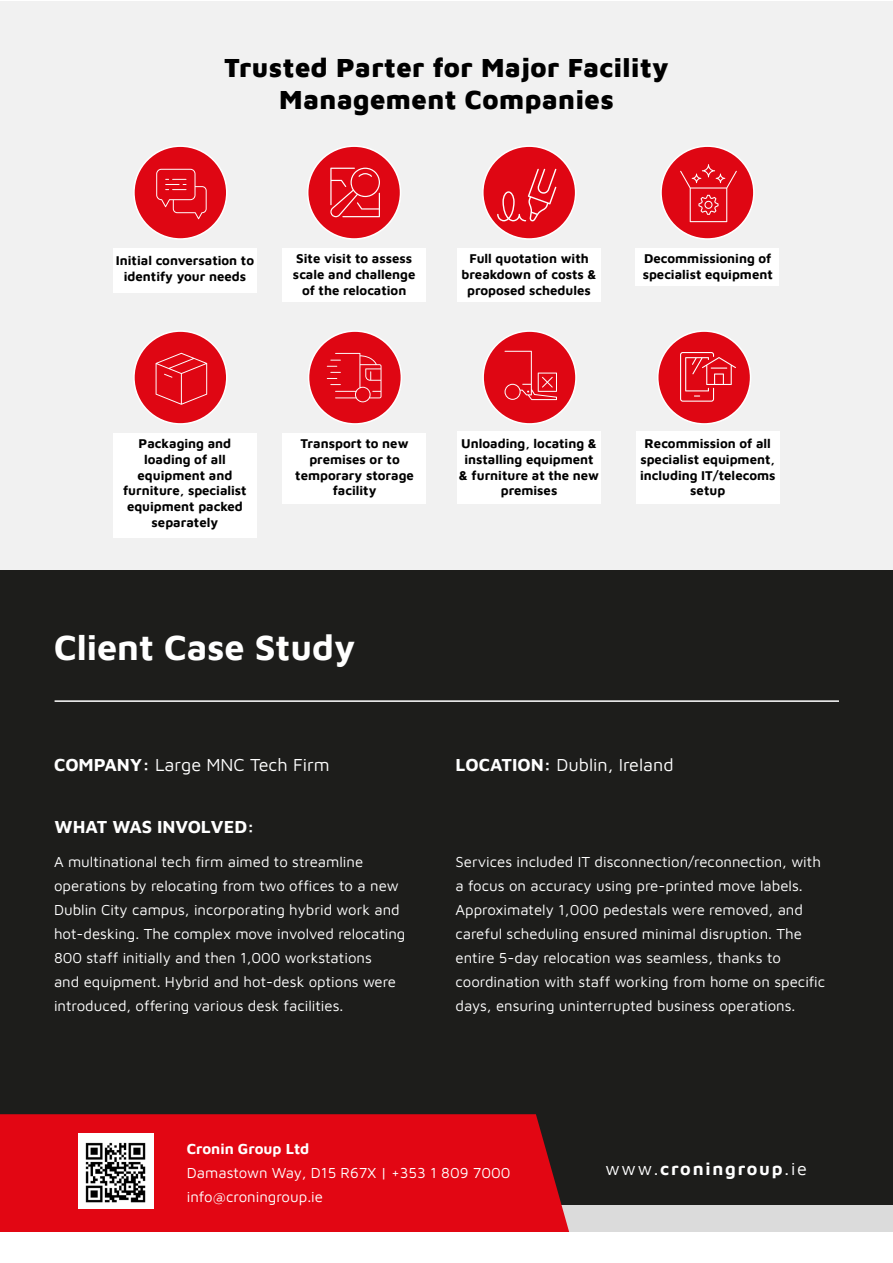
<style>
.page{position:relative;width:893px;height:1263px;background:#fff}
.page>*{position:absolute;margin:0;border:0;box-sizing:border-box;transform-origin:0 0}
.t1{font:700 36px "Maven Pro";color:#fff}
.Main_Title{font:900 27px "Maven Pro";letter-spacing:.02em;color:#000}
.t2{font:18px "Maven Pro";color:#fff}
.Website{font:700 18px "Maven Pro";letter-spacing:.1em;color:#fff}
.Website-2{font:700 18px "Maven Pro";color:#fff}
.Text_Info{font:15px/24px "Maven Pro";color:#fff}
.Text_Info-2{font:700 15px "Maven Pro";color:#fff}
.t3{font:700 13.2px/15.8px "Maven Pro";color:#000;text-align:center}
.s1{font-weight:700}
.s2{font-weight:400}
</style>
<div class="page">
<div style="left:1px;top:1px;width:892px;height:571px;background:#f1f1f1"></div>
<div style="left:0;top:570px;width:893px;height:693px;background:#1d1d1b"></div>
<div style="left:0;top:1205px;width:893px;height:58px;background:#dbdbdb"></div>
<div style="left:0;top:1114px;width:569px;height:118px;background:#e20613"></div>
<div style="left:0;top:1232px;width:893px;height:31px;background:#fff"></div>
<div style="left:134px;top:146px;width:93px;height:93px;background:#df0613;border-radius:50%"></div>
<div style="left:133px;top:145px;width:95px;height:95px;border:2px solid #fff;border-radius:50%"></div>
<div style="left:308px;top:146px;width:93px;height:93px;background:#df0613;border-radius:50%"></div>
<div style="left:307px;top:145px;width:94px;height:95px;border:2px solid #fff;border-radius:50%"></div>
<div style="left:483px;top:146px;width:93px;height:93px;background:#df0613;border-radius:50%"></div>
<div style="left:482px;top:145px;width:94px;height:95px;border:2px solid #fff;border-radius:50%"></div>
<div style="left:661px;top:146px;width:93px;height:93px;background:#df0613;border-radius:50%"></div>
<div style="left:660px;top:145px;width:95px;height:95px;border:2px solid #fff;border-radius:50%"></div>
<div style="left:134px;top:331px;width:93px;height:93px;background:#df0613;border-radius:50%"></div>
<div style="left:133px;top:330px;width:95px;height:95px;border:2px solid #fff;border-radius:50%"></div>
<div style="left:309px;top:331px;width:92px;height:93px;background:#df0613;border-radius:50%"></div>
<div style="left:308px;top:330px;width:94px;height:95px;border:2px solid #fff;border-radius:50%"></div>
<div style="left:483px;top:331px;width:93px;height:93px;background:#df0613;border-radius:50%"></div>
<div style="left:482px;top:330px;width:95px;height:95px;border:2px solid #fff;border-radius:50%"></div>
<div style="left:658px;top:331px;width:93px;height:93px;background:#df0613;border-radius:50%"></div>
<div style="left:657px;top:330px;width:94px;height:95px;border:2px solid #fff;border-radius:50%"></div>
<div style="left:114px;top:248px;width:143px;height:45px;background:#fff"></div>
<div style="left:114px;top:433px;width:143px;height:105px;background:#fff"></div>
<div style="left:283px;top:248px;width:143px;height:54px;background:#fff"></div>
<div style="left:282px;top:433px;width:144px;height:71px;background:#fff"></div>
<div style="left:458px;top:248px;width:143px;height:54px;background:#fff"></div>
<div style="left:457px;top:431px;width:143px;height:73px;background:#fff"></div>
<div style="left:636px;top:248px;width:143px;height:38px;background:#fff"></div>
<div style="left:636px;top:431px;width:143px;height:73px;background:#fff"></div>
<svg style="left:497px;top:169px;width:59px;height:52px"></svg>
<svg style="left:327px;top:353px;width:54px;height:49px"></svg>
<svg style="left:505px;top:351px;width:52px;height:49px"></svg>
<svg style="left:156px;top:353px;width:51px;height:52px"></svg>
<svg style="left:156px;top:169px;width:51px;height:50px"></svg>
<svg style="left:330px;top:168px;width:50px;height:49px"></svg>
<svg style="left:680px;top:352px;width:56px;height:50px"></svg>
<svg style="left:680px;top:164px;width:57px;height:58px"></svg>
<hr style="left:55px;top:700px;width:784px;height:2px;background:#fff">
<div style="left:78px;top:1134px;width:76px;height:75px;background:#fff"></div>
<img style="left:85px;top:1142px;width:61px;height:61px">
<p class="Main_Title" style="left:224px;top:49px;width:446px">Trusted Parter for Major Facility</p>
<p class="Main_Title" style="left:279px;top:81px;width:336px">Management Companies</p>
<p class="t3" style="left:116px;top:251px;width:140px">Initial conversation to identify your needs</p>
<p class="t3" style="left:293px;top:250px;width:124px">Site visit to assess scale and challenge of the relocation</p>
<p class="t3" style="left:462px;top:250px;width:136px">Full quotation with breakdown of costs &amp; proposed schedules</p>
<p class="t3" style="left:643px;top:250px;width:132px;text-align:left">Decommissioning of specialist equipment</p>
<p class="t3" style="left:123px;top:435px;width:125px">Packaging and loading of all equipment and furniture, specialist equipment packed separately</p>
<p class="t3" style="left:295px;top:435px;width:120px">Transport to new premises or to temporary storage facility</p>
<p class="t3" style="left:459px;top:435px;width:142px">Unloading, locating &amp; installing equipment &amp; furniture at the new premises</p>
<p class="t3" style="left:640px;top:435px;width:137px">Recommission of all specialist equipment, including IT/telecoms setup</p>
<p class="t1" style="left:54px;top:623px;width:303px">Client Case Study</p>
<p class="t2" style="left:54px;top:752px;width:277px"><span class="s1">COMPANY:</span> Large MNC Tech Firm</p>
<p class="t2" style="left:455px;top:752px;width:220px"><span class="s1">LOCATION:</span> Dublin, Ireland</p>
<p class="Website-2" style="left:55px;top:814px;width:202px">WHAT WAS INVOLVED:</p>
<p class="Text_Info" style="left:54px;top:849px;width:353px">A multinational tech firm aimed to streamline operations by relocating from two offices to a new Dublin City campus, incorporating hybrid work and hot-desking. The complex move involved relocating 800 staff initially and then 1,000 workstations<br>and equipment. Hybrid and hot-desk options were introduced, offering various desk facilities.</p>
<p class="Text_Info" style="left:455px;top:849px;width:371px">Services included IT disconnection/reconnection, with a focus on accuracy using pre-printed move labels.<br>Approximately 1,000 pedestals were removed, and careful scheduling ensured minimal disruption. The entire 5-day relocation was seamless, thanks to coordination with staff working from home on specific days, ensuring uninterrupted business operations.</p>
<p class="Text_Info-2" style="left:187px;top:1138px;width:124px">Cronin Group Ltd</p>
<p class="Text_Info" style="left:187px;top:1159px;width:325px">Damastown Way, D15 R67X | +353 1 809 7000</p>
<p class="Text_Info" style="left:187px;top:1183px;width:138px">info@croningroup.ie</p>
<p class="Website" style="left:605px;top:1156px;width:203px"><span class="s2">www.</span>croningroup<span class="s2">.ie</span></p>
</div>
